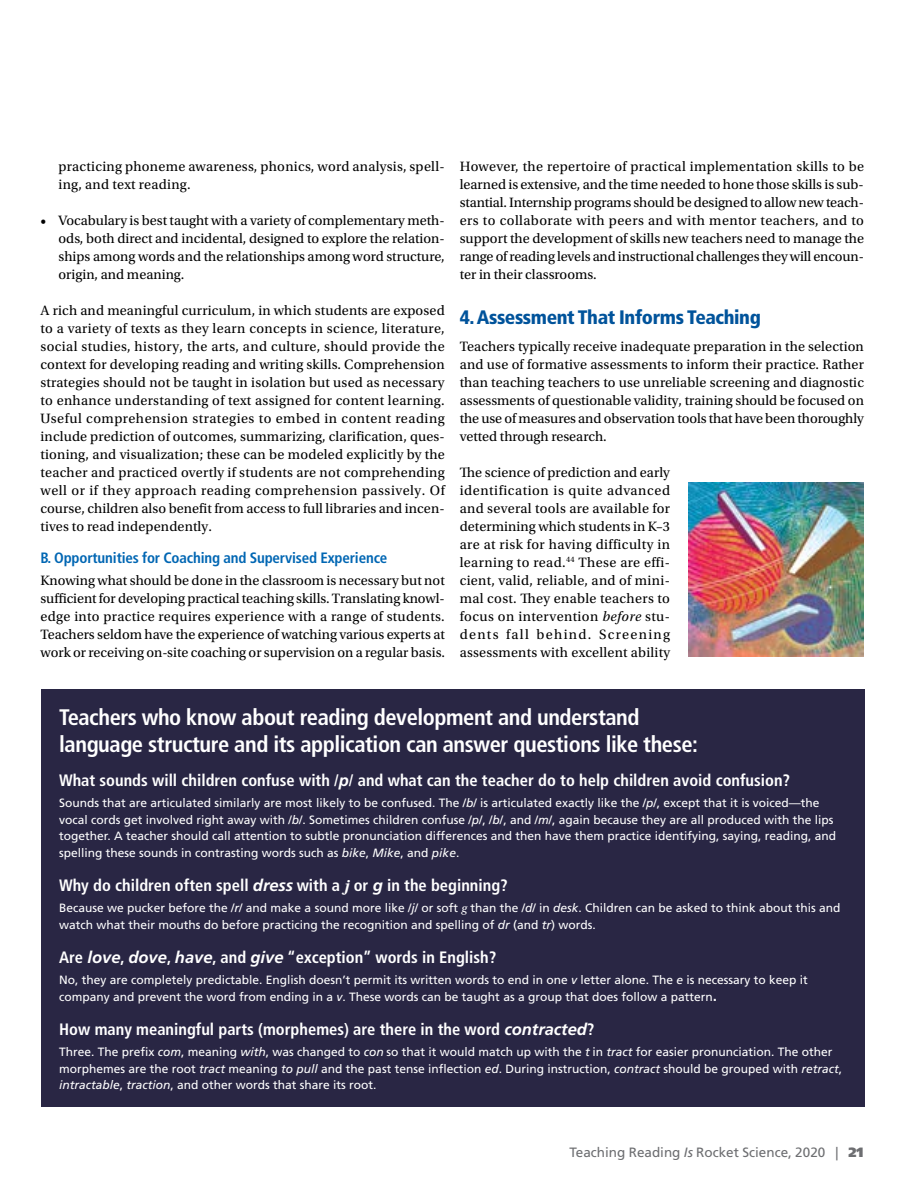
<style>
.page{position:relative;width:918px;height:1188px;background:#fff}
.page>*{position:absolute;margin:0;border:0;box-sizing:border-box;transform-origin:0 0}
.t1{font:700 condensed 22.5px/27px "Frutiger LT Std";letter-spacing:-.02em;color:#fff}
.t2{font:900 condensed 19.5px "Frutiger LT Std";letter-spacing:-.02em;color:#00539b}
.t3{font:700 condensed 16.5px "Frutiger LT Std";color:#fff}
.t4{font:700 condensed 15px "Frutiger LT Std";letter-spacing:-.01em;color:#0066b3}
.t5{font:14.25px/18px "Utopia Std";letter-spacing:.005em;color:#000;text-align:justify}
.t6{font:13.5px "Frutiger LT Std";color:#6d6e71}
.t7{font:12px/16.5px "Frutiger LT Std";color:#fff}
.s1{font-style:italic}
.s2{font-style:italic;font-stretch:normal}
.s3{font-family:"Utopia Std";font-style:italic;font-stretch:normal}
.s4{font-family:"Utopia Std";font-style:italic}
.s5{font-weight:700;font-stretch:condensed;font-size:16.5px}
.s6{font-weight:900}
</style>
<div class="page">
<img style="left:688px;top:482px;width:176px;height:175px">
<div style="left:41px;top:690px;width:824px;height:417px;background:#292644"></div>
<p class="t5" style="left:58px;top:157px;width:388px">practicing phoneme awareness, phonics, word analysis, spell&shy;ing, and text reading.</p>
<p class="t5" style="left:58px;top:211px;width:388px;text-indent:-18px">• Vocabulary is best taught with a variety of complementary meth&shy;ods, both direct and incidental, designed to explore the relation&shy;ships among words and the relationships among word structure, origin, and meaning.</p>
<p class="t5" style="left:41px;top:301px;width:407px">A rich and meaningful curriculum, in which students are exposed to a variety of texts as they learn concepts in science, literature, social studies, history, the arts, and culture, should provide the context for developing reading and writing skills. Comprehension strategies should not be taught in isolation but used as necessary to enhance understanding of text assigned for content learning.<br>Useful comprehension strategies to embed in content reading include prediction of outcomes, summarizing, clarification, ques&shy;tioning, and visualization; these can be modeled explicitly by the teacher and practiced overtly if students are not comprehending well or if they approach reading comprehension passively. Of course, children also benefit from access to full libraries and incen&shy;tives to read independently.</p>
<p class="t4" style="left:40px;top:548px;width:348px">B. Opportunities for Coaching and Supervised Experience</p>
<p class="t5" style="left:40px;top:572px;width:406px">Knowing what should be done in the classroom is necessary but not sufficient for developing practical teaching skills. Translating knowl&shy;edge into practice requires experience with a range of students.<br>Teachers seldom have the experience of watching various experts at work or receiving on-site coaching or supervision on a regular basis.</p>
<p class="t5" style="left:460px;top:157px;width:406px">However, the repertoire of practical implementation skills to be learned is extensive, and the time needed to hone those skills is sub&shy;stantial. Internship programs should be designed to allow new teach&shy;ers to collaborate with peers and with mentor teachers, and to support the development of skills new teachers need to manage the range of reading levels and instructional challenges they will encoun&shy;ter in their classrooms.</p>
<h2 class="t2" style="left:460px;top:305px;width:303px">4. Assessment That Informs Teaching</h2>
<p class="t5" style="left:460px;top:338px;width:406px">Teachers typically receive inadequate preparation in the selection and use of formative assessments to inform their practice. Rather than teaching teachers to use unreliable screening and diagnostic assessments of questionable validity, training should be focused on the use of measures and observation tools that have been thoroughly vetted through research.</p>
<p class="t5" style="left:460px;top:464px;width:212px">The science of prediction and early identification is quite advanced and several tools are available for determining which students in K–3 are at risk for having difficulty in learning to read.<sup>44</sup> These are effi&shy;cient, valid, reliable, and of mini&shy;mal cost. They enable teachers to focus on intervention <span class="s1">before</span> stu&shy;dents fall behind. Screening assessments with excellent ability</p>
<h1 class="t1" style="left:59px;top:703px;width:640px">Teachers who know about reading development and understand language structure and its application can answer questions like these:</h1>
<p class="t3" style="left:59px;top:770px;width:733px">What sounds will children confuse with /<span class="s2">p</span>/ and what can the teacher do to help children avoid confusion?</p>
<p class="t7" style="left:59px;top:795px;width:778px">Sounds that are articulated similarly are most likely to be confused. The /<span class="s1">b</span>/ is articulated exactly like the /<span class="s1">p</span>/, except that it is voiced—the vocal cords get involved right away with /<span class="s1">b</span>/. Sometimes children confuse /<span class="s1">p</span>/, /<span class="s1">b</span>/, and /<span class="s1">m</span>/, again because they are all produced with the lips together. A teacher should call attention to subtle pronunciation differences and then have them practice identifying, saying, reading, and spelling these sounds in contrasting words such as <span class="s1">bike</span>, <span class="s1">Mike</span>, and <span class="s1">pike</span>.</p>
<p class="t3" style="left:59px;top:875px;width:450px">Why do children often spell <span class="s2">dress</span> with a <span class="s3">j</span> or <span class="s2">g</span> in the beginning?</p>
<p class="t7" style="left:59px;top:900px;width:783px">Because we pucker before the /<span class="s1">r</span>/ and make a sound more like /<span class="s1">j</span>/ or soft <span class="s4">g</span> than the /<span class="s1">d</span>/ in <span class="s1">desk</span>. Children can be asked to think about this and watch what their mouths do before practicing the recognition and spelling of <span class="s1">dr</span> (and <span class="s1">tr</span>) words.</p>
<p class="t3" style="left:59px;top:947px;width:439px">Are <span class="s2">love</span>, <span class="s2">dove</span>, <span class="s2">have</span>, and <span class="s2">give</span> “exception” words in English?</p>
<p class="t7" style="left:59px;top:972px;width:750px">No, they are completely predictable. English doesn’t permit its written words to end in one <span class="s1">v</span> letter alone. The <span class="s1">e</span> is necessary to keep it company and prevent the word from ending in a <span class="s1">v</span>. These words can be taught as a group that does follow a pattern<span class="s5">.</span></p>
<p class="t3" style="left:59px;top:1019px;width:537px">How many meaningful parts (morphemes) are there in the word <span class="s2">contracted</span>?</p>
<p class="t7" style="left:59px;top:1044px;width:784px">Three. The prefix <span class="s1">com</span>, meaning <span class="s1">with</span>, was changed to <span class="s1">con</span> so that it would match up with the <span class="s1">t</span> in <span class="s1">tract</span> for easier pronunciation. The other morphemes are the root <span class="s1">tract</span> meaning <span class="s1">to pull</span> and the past tense inflection <span class="s1">ed</span>. During instruction, <span class="s1">contract</span> should be grouped with <span class="s1">retract</span>, <span class="s1">intractable</span>, <span class="s1">traction</span>, and other words that share its root.</p>
<p class="t6" style="left:569px;top:1144px;width:296px">Teaching Reading <span class="s1">Is</span> Rocket Science, 2020 | <span class="s6">21</span></p>
</div>
